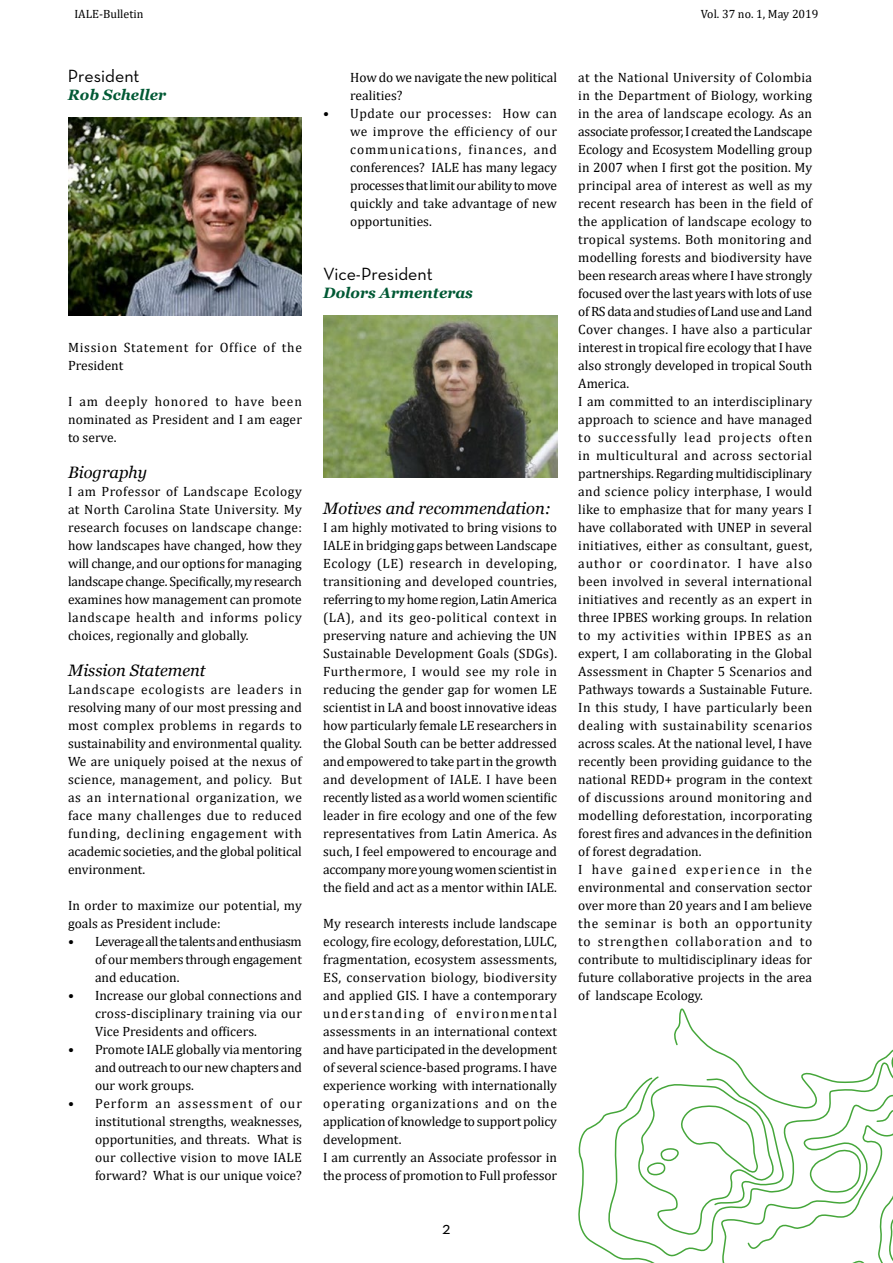
<style>
.page{position:relative;width:893px;height:1263px;background:#fff}
.page>*{position:absolute;margin:0;border:0;box-sizing:border-box;transform-origin:0 0}
.t1{font:18px "Neutra Text";color:#000}
.t2{font:italic 16.5px "Georgia";color:#000}
.t3{font:italic 700 15px "Georgia";color:#005934}
.t4{font:13.5px/18px "Cambria";letter-spacing:.005em;color:#000;text-align:justify}
.t5{font:13.5px/18px "Cambria";letter-spacing:.055em;color:#000}
.t6{font:12px "Cambria";color:#000}
</style>
<div class="page">
<svg style="left:578px;top:1008px;width:315px;height:255px"></svg>
<img style="left:68px;top:118px;width:234px;height:197px">
<img style="left:323px;top:315px;width:234px;height:162px">
<p class="t6" style="left:74px;top:7px;width:71px">IALE-Bulletin</p>
<p class="t6" style="left:701px;top:7px;width:119px">Vol. 37 no. 1, May 2019</p>
<h1 class="t1" style="left:68px;top:65px;width:73px">President</h1>
<p class="t3" style="left:68px;top:85px;width:100px">Rob Scheller</p>
<p class="t5" style="left:68px;top:338px;width:235px">Mission Statement for Office of the<br>President</p>
<p class="t4" style="left:68px;top:392px;width:235px">I am deeply honored to have been nominated as President and I am eager to serve.</p>
<p class="t2" style="left:68px;top:462px;width:81px">Biography</p>
<p class="t4" style="left:68px;top:482px;width:235px">I am Professor of Landscape Ecology at North Carolina State University. My research focuses on landscape change: how landscapes have changed, how they will change, and our options for managing landscape change. Specifically, my research examines how management can promote landscape health and informs policy choices, regionally and globally.</p>
<p class="t2" style="left:68px;top:660px;width:139px">Mission Statement</p>
<p class="t4" style="left:68px;top:680px;width:235px">Landscape ecologists are leaders in resolving many of our most pressing and most complex problems in regards to sustainability and environmental quality.<br>We are uniquely poised at the nexus of science, management, and policy. But as an international organization, we face many challenges due to reduced funding, declining engagement with academic societies, and the global political environment.</p>
<p class="t4" style="left:68px;top:896px;width:235px">In order to maximize our potential, my goals as President include:</p>
<p class="t4" style="left:95px;top:932px;width:208px;text-indent:-27px">• Leverage all the talents and enthusiasm of our members through engagement and education.</p>
<p class="t4" style="left:95px;top:986px;width:208px;text-indent:-27px">• Increase our global connections and cross-disciplinary training via our Vice Presidents and officers.</p>
<p class="t4" style="left:95px;top:1040px;width:208px;text-indent:-27px">• Promote IALE globally via mentoring and outreach to our new chapters and our work groups.</p>
<p class="t4" style="left:95px;top:1094px;width:208px;text-indent:-27px">• Perform an assessment of our institutional strengths, weaknesses, opportunities, and threats. What is our collective vision to move IALE forward? What is our unique voice?</p>
<p class="t4" style="left:350px;top:68px;width:208px">How do we navigate the new political realities?</p>
<p class="t4" style="left:350px;top:104px;width:208px;text-indent:-27px">• Update our processes: How can we improve the efficiency of our communications, finances, and conferences? IALE has many legacy processes that limit our ability to move quickly and take advantage of new opportunities.</p>
<h1 class="t1" style="left:323px;top:263px;width:111px">Vice-President</h1>
<p class="t3" style="left:323px;top:283px;width:151px">Dolors Armenteras</p>
<p class="t2" style="left:323px;top:498px;width:229px">Motives and recommendation:</p>
<p class="t4" style="left:323px;top:518px;width:235px">I am highly motivated to bring visions to IALE in bridging gaps between Landscape Ecology (LE) research in developing, transitioning and developed countries, referring to my home region, Latin America (LA), and its geo-political context in preserving nature and achieving the UN Sustainable Development Goals (SDGs).<br>Furthermore, I would see my role in reducing the gender gap for women LE scientist in LA and boost innovative ideas how particularly female LE researchers in the Global South can be better addressed and empowered to take part in the growth and development of IALE. I have been recently listed as a world women scientific leader in fire ecology and one of the few representatives from Latin America. As such, I feel empowered to encourage and accompany more young women scientist in the field and act as a mentor within IALE.</p>
<p class="t4" style="left:323px;top:914px;width:235px;text-align:left">My research interests include landscape ecology, fire ecology, deforestation, LULC, fragmentation, ecosystem assessments, ES, conservation biology, biodiversity and applied GIS. I have a contemporary understanding of environmental assessments in an international context and have participated in the development of several science-based programs. I have experience working with internationally operating organizations and on the application of knowledge to support policy development.<br>I am currently an Associate professor in the process of promotion to Full professor</p>
<h1 class="t1" style="left:442px;top:1217px;width:10px">2</h1>
<p class="t4" style="left:578px;top:68px;width:235px;text-align:left">at the National University of Colombia in the Department of Biology, working in the area of landscape ecology. As an associate professor, I created the Landscape Ecology and Ecosystem Modelling group in 2007 when I first got the position. My principal area of interest as well as my recent research has been in the field of the application of landscape ecology to tropical systems. Both monitoring and modelling forests and biodiversity have been research areas where I have strongly focused over the last years with lots of use of RS data and studies of Land use and Land Cover changes. I have also a particular interest in tropical fire ecology that I have also strongly developed in tropical South America.<br>I am committed to an interdisciplinary approach to science and have managed to successfully lead projects often in multicultural and across sectorial partnerships. Regarding multidisciplinary and science policy interphase, I would like to emphasize that for many years I have collaborated with UNEP in several initiatives, either as consultant, guest, author or coordinator. I have also been involved in several international initiatives and recently as an expert in three IPBES working groups. In relation to my activities within IPBES as an expert, I am collaborating in the Global Assessment in Chapter 5 Scenarios and Pathways towards a Sustainable Future.<br>In this study, I have particularly been dealing with sustainability scenarios across scales. At the national level, I have recently been providing guidance to the national REDD+ program in the context of discussions around monitoring and modelling deforestation, incorporating forest fires and advances in the definition of forest degradation.<br>I have gained experience in the environmental and conservation sector over more than 20 years and I am believe the seminar is both an opportunity to strengthen collaboration and to contribute to multidisciplinary ideas for future collaborative projects in the area of landscape Ecology.</p>
</div>
